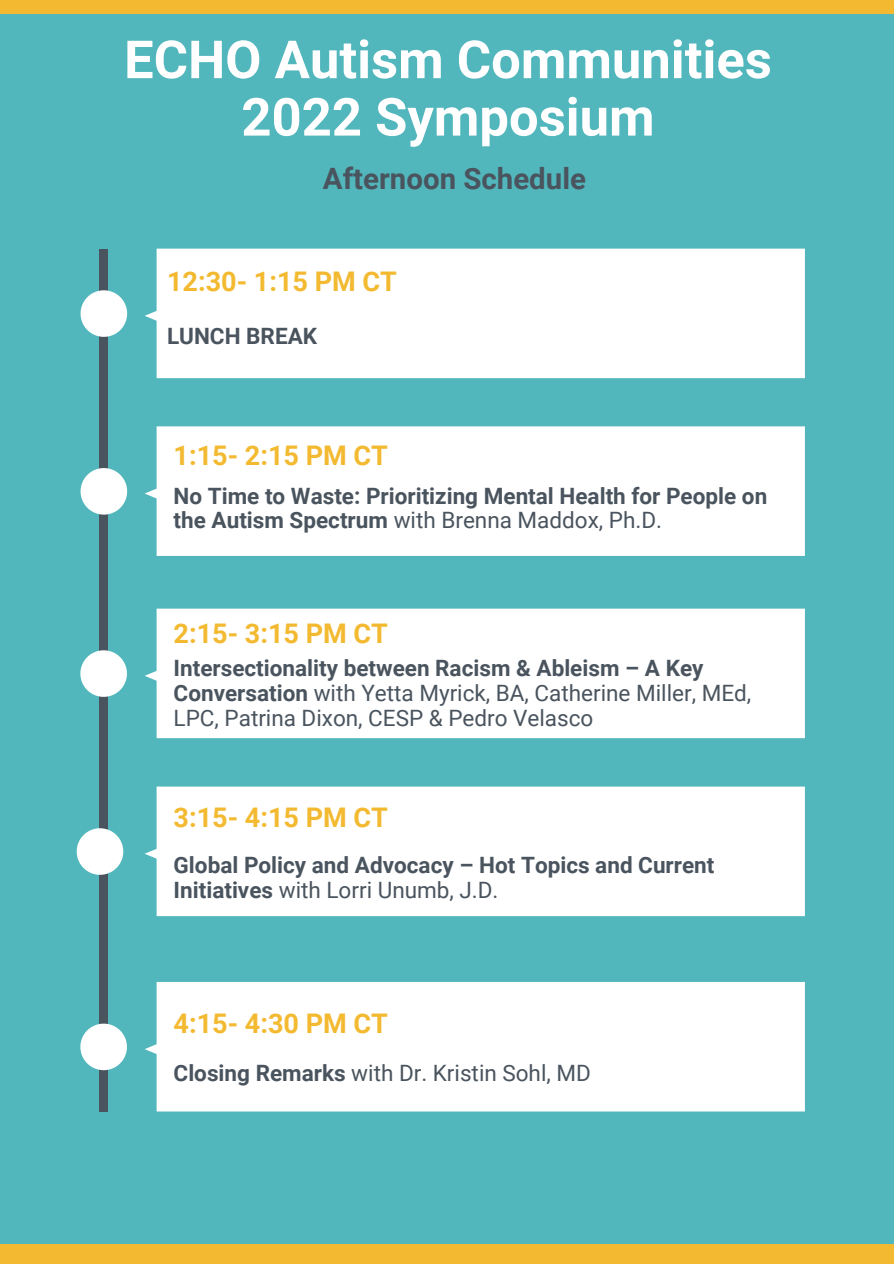
<style>
.page{position:relative;width:894px;height:1264px;background:#fff}
.page>*{position:absolute;margin:0;border:0;box-sizing:border-box;transform-origin:0 0}
.t1{font:700 52.5px "Roboto";color:#fff}
.t2{font:700 29.4px "Roboto";color:#4a545e}
.t3{font:700 27px "Roboto";color:#f3ba31}
.t4{font:700 22.5px/24.8px "Roboto";color:#4a545e}
.t5{font:22.5px/24.8px "Roboto";color:#4a545e}
.s1{font-weight:400}
.s2{font-weight:700}
</style>
<div class="page">
<div style="left:0;top:0;width:893px;height:1263px;background:#52b7bc"></div>
<div style="left:100px;top:248px;width:8px;height:863px;background:#4a545e"></div>
<svg style="left:81px;top:468px;width:46px;height:46px"></svg>
<svg style="left:80px;top:650px;width:47px;height:47px"></svg>
<svg style="left:77px;top:828px;width:46px;height:46px"></svg>
<svg style="left:80px;top:1023px;width:47px;height:47px"></svg>
<svg style="left:81px;top:290px;width:46px;height:47px"></svg>
<div style="left:0;top:1244px;width:893px;height:19px;background:#f3ba31"></div>
<div style="left:0;top:0;width:893px;height:13px;background:#f3ba31"></div>
<div style="left:145px;top:249px;width:659px;height:129px;background:#fff"></div>
<div style="left:145px;top:426px;width:659px;height:130px;background:#fff"></div>
<div style="left:145px;top:608px;width:659px;height:130px;background:#fff"></div>
<div style="left:145px;top:786px;width:659px;height:130px;background:#fff"></div>
<div style="left:145px;top:982px;width:659px;height:129px;background:#fff"></div>
<p class="t1" style="left:124px;top:29px;width:649px">ECHO Autism Communities</p>
<p class="t1" style="left:241px;top:87px;width:414px">2022 Symposium</p>
<p class="t2" style="left:323px;top:162px;width:264px">Afternoon Schedule</p>
<p class="t3" style="left:167px;top:266px;width:231px">12:30- 1:15 PM CT</p>
<p class="t4" style="left:167px;top:324px;width:151px">LUNCH BREAK</p>
<p class="t3" style="left:173px;top:439px;width:216px">1:15- 2:15 PM CT</p>
<p class="t4" style="left:173px;top:483px;width:595px">No Time to Waste: Prioritizing Mental Health for People on the Autism Spectrum <span class="s1">with Brenna Maddox, Ph.D.</span></p>
<p class="t3" style="left:173px;top:618px;width:216px">2:15- 3:15 PM CT</p>
<p class="t5" style="left:173px;top:656px;width:579px"><span class="s2">Intersectionality between Racism &amp; Ableism – A Key<br>Conversation</span> with Yetta Myrick, BA, Catherine Miller, MEd,<br>LPC, Patrina Dixon, CESP &amp; Pedro Velasco</p>
<p class="t3" style="left:173px;top:802px;width:216px">3:15- 4:15 PM CT</p>
<p class="t4" style="left:173px;top:852px;width:542px">Global Policy and Advocacy – Hot Topics and Current<br>Initiatives <span class="s1">with Lorri Unumb, J.D.</span></p>
<p class="t3" style="left:173px;top:1008px;width:216px">4:15- 4:30 PM CT</p>
<p class="t5" style="left:173px;top:1061px;width:418px"><span class="s2">Closing Remarks</span> with Dr. Kristin Sohl, MD</p>
</div>
